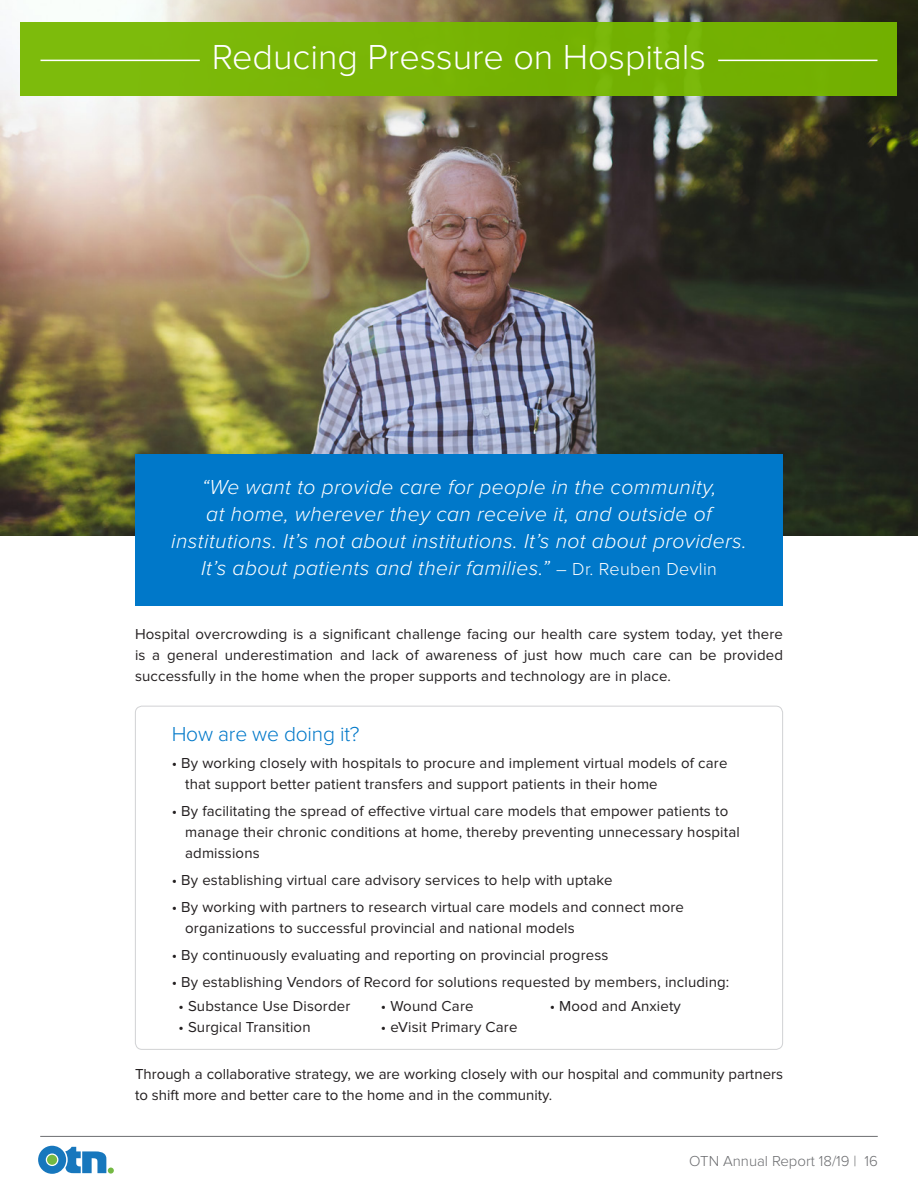
<style>
.page{position:relative;width:918px;height:1188px;background:#fff}
.page>*{position:absolute;margin:0;border:0;box-sizing:border-box;transform-origin:0 0}
.t1{font:300 36px "Proxima Nova";color:#fff}
.t2{font:italic 300 21px/27px "Proxima Nova";letter-spacing:.02em;color:#fff;text-align:center}
.t3{font:300 21px "Proxima Nova";letter-spacing:-.01em;color:#0078c9}
.t4{font:15px/21px "Proxima Nova";letter-spacing:.01em;color:#231f20}
.t5{font:300 15px "Proxima Nova";color:#6c6d70}
.s1{font-style:normal;font-size:18px}
</style>
<div class="page">
<hr style="left:40px;top:1136px;width:838px;height:1px;background:#6c6d70">
<svg style="left:38px;top:1146px;width:76px;height:28px"></svg>
<img style="left:0;top:0;width:918px;height:536px">
<div style="left:21px;top:22px;width:876px;height:74px;background:#77b800"></div>
<hr style="left:40px;top:60px;width:160px;height:1px;background:#fff">
<hr style="left:718px;top:60px;width:160px;height:1px;background:#fff">
<div style="left:135px;top:454px;width:648px;height:152px;background:#0078c9"></div>
<p class="t1" style="left:212px;top:36px;width:496px">Reducing Pressure on Hospitals</p>
<p class="t2" style="left:171px;top:474px;width:577px">“We want to provide care for people in the community,<br>at home, wherever they can receive it, and outside of institutions. It’s not about institutions. It’s not about providers.<br>It’s about patients and their families.” <span class="s1">– Dr. Reuben Devlin</span></p>
<p class="t4" style="left:135px;top:624px;width:649px;text-align:justify">Hospital overcrowding is a significant challenge facing our health care system today, yet there is a general underestimation and lack of awareness of just how much care can be provided successfully in the home when the proper supports and technology are in place.</p>
<p class="t3" style="left:172px;top:722px;width:189px">How are we doing it?</p>
<p class="t4" style="left:185px;top:753px;width:544px;text-indent:-14px">• By working closely with hospitals to procure and implement virtual models of care that support better patient transfers and support patients in their home</p>
<p class="t4" style="left:185px;top:801px;width:556px;text-indent:-14px">• By facilitating the spread of effective virtual care models that empower patients to manage their chronic conditions at home, thereby preventing unnecessary hospital admissions</p>
<p class="t4" style="left:172px;top:870px;width:442px">• By establishing virtual care advisory services to help with uptake</p>
<p class="t4" style="left:185px;top:897px;width:500px;text-indent:-14px">• By working with partners to research virtual care models and connect more organizations to successful provincial and national models</p>
<p class="t4" style="left:172px;top:945px;width:438px">• By continuously evaluating and reporting on provincial progress</p>
<p class="t4" style="left:172px;top:972px;width:559px">• By establishing Vendors of Record for solutions requested by members, including:</p>
<p class="t4" style="left:178px;top:996px;width:173px">• Substance Use Disorder</p>
<p class="t4" style="left:381px;top:996px;width:94px">• Wound Care</p>
<p class="t4" style="left:550px;top:996px;width:133px">• Mood and Anxiety</p>
<p class="t4" style="left:178px;top:1017px;width:134px">• Surgical Transition</p>
<p class="t4" style="left:381px;top:1017px;width:138px">• eVisit Primary Care</p>
<p class="t4" style="left:135px;top:1063px;width:650px">Through a collaborative strategy, we are working closely with our hospital and community partners to shift more and better care to the home and in the community.</p>
<p class="t5" style="left:689px;top:1152px;width:190px">OTN Annual Report 18/19 | 16</p>
</div>
